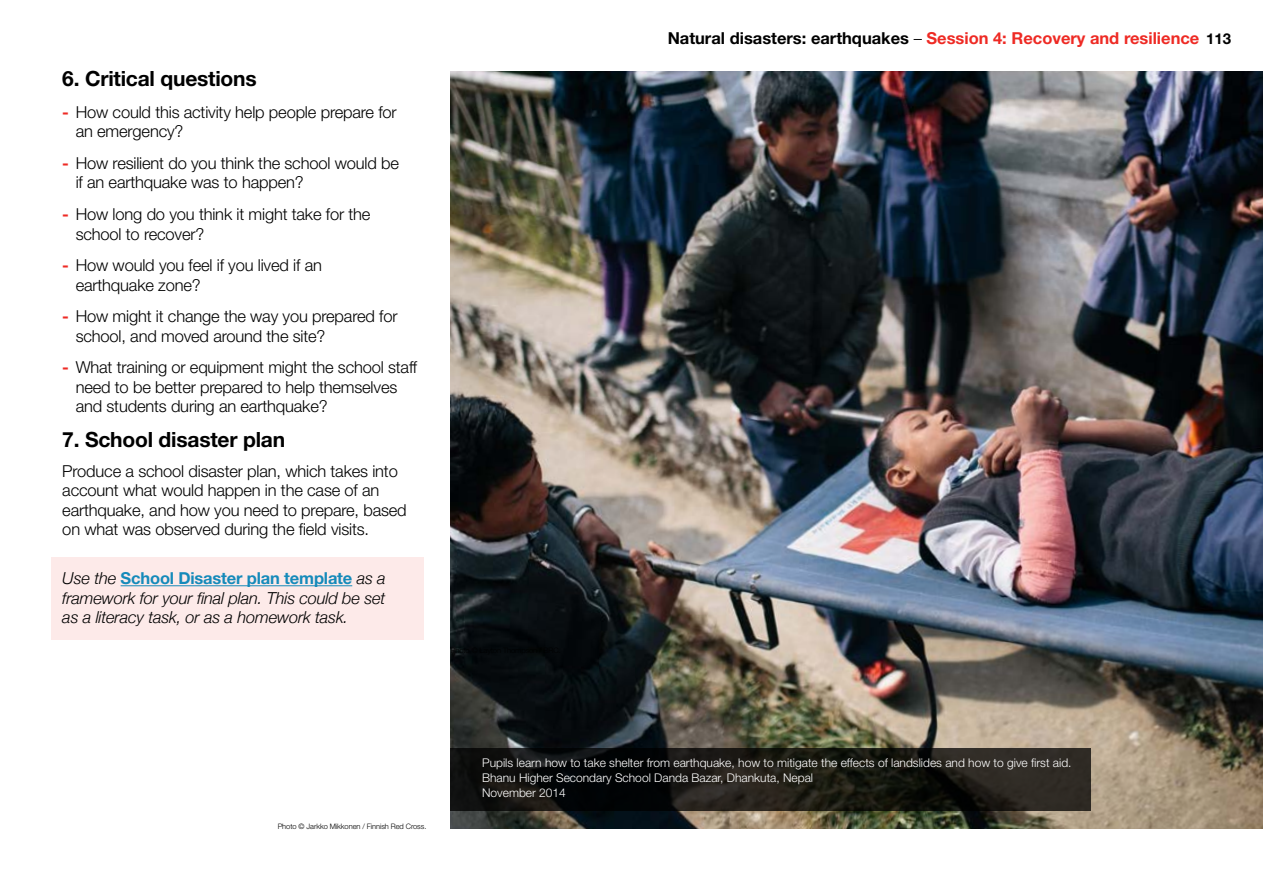
<style>
.page{position:relative;width:1263px;height:893px;background:#fff}
.page>*{position:absolute;margin:0;border:0;box-sizing:border-box;transform-origin:0 0}
.t1{font:700 21px "Helvetica Neue LT Pro";letter-spacing:-.01em;color:#000}
.t2{font:300 16.5px/19.5px "Helvetica Neue LT Pro";letter-spacing:-.01em;color:#000}
.t3{font:italic 300 16.5px/19.5px "Helvetica Neue";letter-spacing:-.01em;color:#000}
.t4{font:700 16.5px "Helvetica Neue LT Pro";color:#ee2a24}
.t5{font:700 16.5px "Helvetica Neue LT Pro";letter-spacing:-.01em;color:#158aba}
.t6{font:300 12px/15px "Helvetica Neue LT Pro";color:#fff}
.t7{font:300 7.5px "Helvetica Neue LT Pro";letter-spacing:-.01em;color:#000}
.s1{font-weight:700;color:#ee2a24}
.s2{font-family:"Helvetica Neue";font-weight:300;font-style:italic;color:#000}
.s3{color:#000}
.s4{font-weight:300;color:#000}
.s5{font-size:15px;color:#000}
</style>
<div class="page">
<img style="left:451px;top:71px;width:812px;height:758px">
<div style="left:51px;top:557px;width:373px;height:82px;background:#fdeae9"></div>
<hr style="left:121px;top:585px;width:231px;height:1px;background:#158aba">
<svg style="left:451px;top:748px;width:640px;height:62px;background:#181713"></svg>
<p class="t1" style="left:62px;top:66px;width:196px">6. Critical questions</p>
<p class="t2" style="left:76px;top:102px;width:322px;text-indent:-13px"><span class="s1">-</span> How could this activity help people prepare for an emergency?</p>
<p class="t2" style="left:76px;top:153px;width:325px;text-indent:-13px"><span class="s1">-</span> How resilient do you think the school would be if an earthquake was to happen?</p>
<p class="t2" style="left:76px;top:204px;width:296px;text-indent:-13px"><span class="s1">-</span> How long do you think it might take for the school to recover?</p>
<p class="t2" style="left:76px;top:255px;width:248px;text-indent:-13px"><span class="s1">-</span> How would you feel if you lived if an earthquake zone?</p>
<p class="t2" style="left:76px;top:306px;width:323px;text-indent:-13px"><span class="s1">-</span> How might it change the way you prepared for school, and moved around the site?</p>
<p class="t2" style="left:76px;top:357px;width:343px;text-indent:-13px"><span class="s1">-</span> What training or equipment might the school staff need to be better prepared to help themselves and students during an earthquake?</p>
<p class="t1" style="left:62px;top:426px;width:224px">7. School disaster plan</p>
<p class="t2" style="left:62px;top:461px;width:346px">Produce a school disaster plan, which takes into account what would happen in the case of an earthquake, and how you need to prepare, based on what was observed during the field visits.</p>
<p class="t5" style="left:62px;top:568px;width:325px"><span class="s2">Use the</span> School Disaster plan template <span class="s2">as a</span></p>
<p class="t3" style="left:62px;top:587px;width:325px">framework for your final plan. This could be set as a literacy task, or as a homework task.</p>
<p class="t7" style="left:278px;top:821px;width:150px">Photo © Jarkko Mikkonen / Finnish Red Cross.</p>
<p class="t4" style="left:668px;top:27px;width:565px"><span class="s3">Natural disasters: earthquakes</span> <span class="s4">–</span> Session 4: Recovery and resilience <span class="s5">113</span></p>
<p class="t6" style="left:482px;top:755px;width:591px">Pupils learn how to take shelter from earthquake, how to mitigate the effects of landslides and how to give first aid.<br>Bhanu Higher Secondary School Danda Bazar, Dhankuta, Nepal<br>November 2014</p>
</div>
